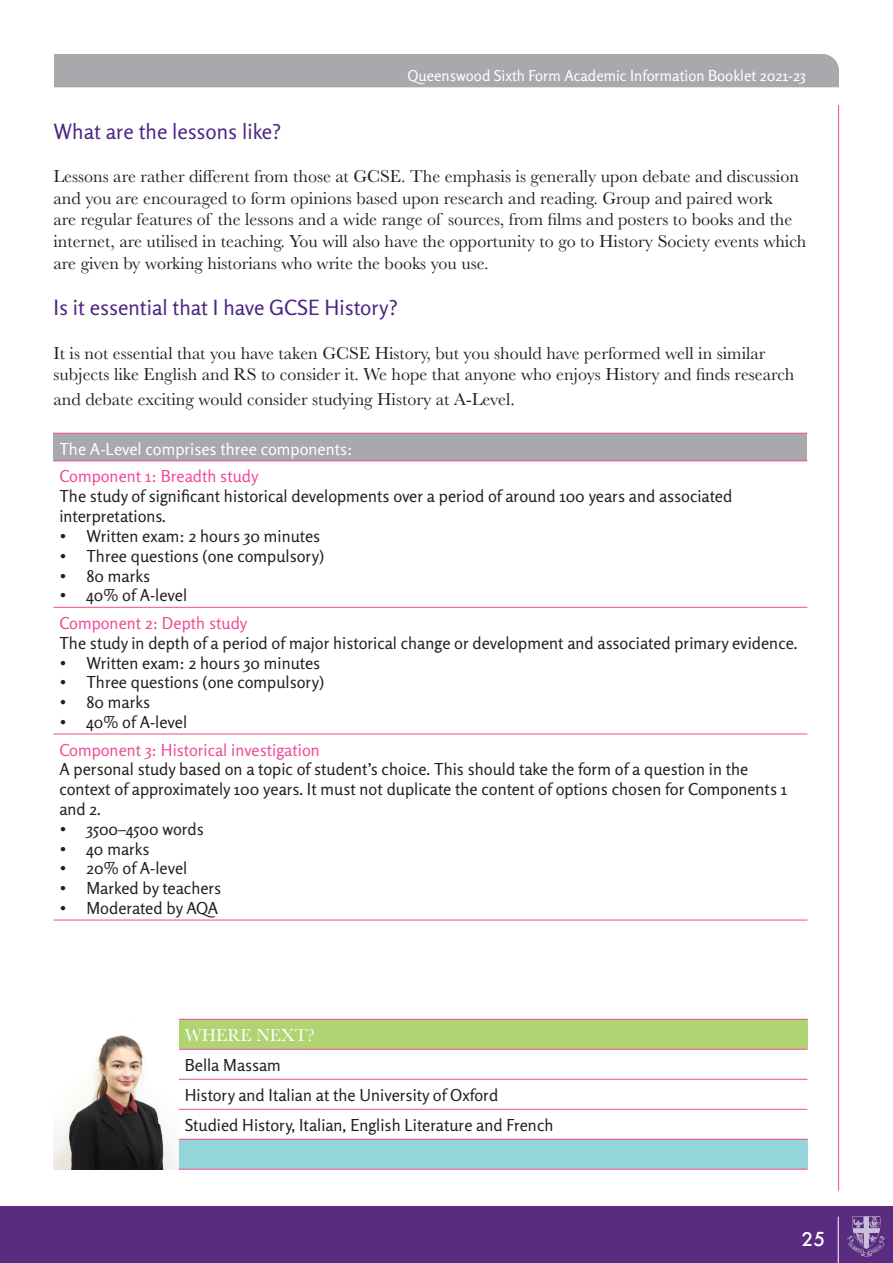
<style>
.page{position:relative;width:893px;height:1263px;background:#fff}
.page>*{position:absolute;margin:0;border:0;box-sizing:border-box;transform-origin:0 0}
.Subtitle{font:21px "Rosario";color:#4e2683}
.t1{font:500 21px "Futura";color:#fff}
.Main_paragraphs{font:18px/21.6px "Baskerville";color:#231f20}
.t2{font:18px "Baskerville";color:#fff}
.Component_text{font:16.5px/19.8px "Rosario";color:#231f20}
.Component_text-2{font:16.5px "Rosario";color:#ee4b98}
.Main_paragraphs-2{font:16.5px "Rosario";color:#fff}
.t3{font:15px "Rosario";color:#fff}
</style>
<div class="page">
<div style="left:54px;top:54px;width:785px;height:33px;background:#a8a9ad"></div>
<hr style="left:838px;top:105px;width:1px;height:1086px;background:#ee4b98">
<div style="left:0;top:1205px;width:893px;height:58px;background:#592c82"></div>
<img style="left:847px;top:1217px;width:37px;height:40px">
<hr style="left:838px;top:1216px;width:1px;height:47px;background:#fff">
<div style="left:53px;top:433px;width:754px;height:28px;background:#a8a9ad"></div>
<hr style="left:53px;top:433px;width:754px;height:1px;background:#ee4b98">
<hr style="left:53px;top:461px;width:754px;height:1px;background:#ee4b98">
<hr style="left:53px;top:607px;width:754px;height:1px;background:#ee4b98">
<hr style="left:53px;top:734px;width:754px;height:1px;background:#ee4b98">
<hr style="left:53px;top:920px;width:754px;height:1px;background:#ee4b98">
<div style="left:179px;top:1019px;width:628px;height:30px;background:#afd471"></div>
<svg style="left:179px;top:1078px;width:628px;height:61px"></svg>
<div style="left:179px;top:1139px;width:628px;height:30px;background:#93d5da"></div>
<hr style="left:179px;top:1019px;width:628px;height:1px;background:#ee4b98">
<hr style="left:179px;top:1049px;width:628px;height:1px;background:#ee4b98">
<hr style="left:179px;top:1079px;width:628px;height:1px;background:#ee4b98">
<hr style="left:179px;top:1109px;width:628px;height:1px;background:#ee4b98">
<hr style="left:179px;top:1139px;width:628px;height:1px;background:#ee4b98">
<hr style="left:179px;top:1169px;width:628px;height:1px;background:#ee4b98">
<img style="left:54px;top:1035px;width:125px;height:134px">
<p class="t3" style="left:407px;top:64px;width:400px">Queenswood Sixth Form Academic Information Booklet 2021-23</p>
<p class="Subtitle" style="left:53px;top:115px;width:229px">What are the lessons like?</p>
<p class="Main_paragraphs" style="left:53px;top:166px;width:754px">Lessons are rather different from those at GCSE. The emphasis is generally upon debate and discussion and you are encouraged to form opinions based upon research and reading. Group and paired work<br>are regular features of the lessons and a wide range of sources, from films and posters to books and the internet, are utilised in teaching. You will also have the opportunity to go to History Society events which are given by working historians who write the books you use.</p>
<p class="Subtitle" style="left:53px;top:291px;width:346px">Is it essential that I have GCSE History?</p>
<p class="Main_paragraphs" style="left:53px;top:342px;width:743px">It is not essential that you have taken GCSE History, but you should have performed well in similar subjects like English and RS to consider it. We hope that anyone who enjoys History and finds research</p>
<p class="Main_paragraphs" style="left:53px;top:389px;width:463px">and debate exciting would consider studying History at A-Level.</p>
<p class="Main_paragraphs-2" style="left:59px;top:436px;width:295px">The A-Level comprises three components:</p>
<p class="Component_text-2" style="left:59px;top:464px;width:201px">Component 1: Breadth study</p>
<p class="Component_text" style="left:59px;top:485px;width:674px">The study of significant historical developments over a period of around 100 years and associated interpretations.</p>
<p class="Component_text" style="left:59px;top:525px;width:262px">• Written exam: 2 hours 30 minutes</p>
<p class="Component_text" style="left:59px;top:545px;width:266px">• Three questions (one compulsory)</p>
<p class="Component_text" style="left:59px;top:564px;width:92px">• 80 marks</p>
<p class="Component_text" style="left:59px;top:584px;width:129px">• 40% of A-level</p>
<p class="Component_text-2" style="left:59px;top:610px;width:189px">Component 2: Depth study</p>
<p class="Component_text" style="left:59px;top:632px;width:740px">The study in depth of a period of major historical change or development and associated primary evidence.</p>
<p class="Component_text" style="left:59px;top:652px;width:262px">• Written exam: 2 hours 30 minutes</p>
<p class="Component_text" style="left:59px;top:671px;width:266px">• Three questions (one compulsory)</p>
<p class="Component_text" style="left:59px;top:691px;width:92px">• 80 marks</p>
<p class="Component_text" style="left:59px;top:711px;width:129px">• 40% of A-level</p>
<p class="Component_text-2" style="left:59px;top:737px;width:262px">Component 3: Historical investigation</p>
<p class="Component_text" style="left:59px;top:758px;width:729px">A personal study based on a topic of student’s choice. This should take the form of a question in the context of approximately 100 years. It must not duplicate the content of options chosen for Components 1 and 2.</p>
<p class="Component_text" style="left:59px;top:818px;width:146px">• 3500–4500 words</p>
<p class="Component_text" style="left:59px;top:838px;width:92px">• 40 marks</p>
<p class="Component_text" style="left:59px;top:857px;width:129px">• 20% of A-level</p>
<p class="Component_text" style="left:59px;top:877px;width:163px">• Marked by teachers</p>
<p class="Component_text" style="left:59px;top:897px;width:160px">• Moderated by AQA</p>
<p class="t2" style="left:185px;top:1024px;width:131px">WHERE NEXT?</p>
<p class="Component_text" style="left:185px;top:1054px;width:98px">Bella Massam</p>
<p class="Component_text" style="left:185px;top:1084px;width:315px">History and Italian at the University of Oxford</p>
<p class="Component_text" style="left:185px;top:1114px;width:370px">Studied History, Italian, English Literature and French</p>
<p class="t1" style="left:801px;top:1223px;width:25px">25</p>
</div>
